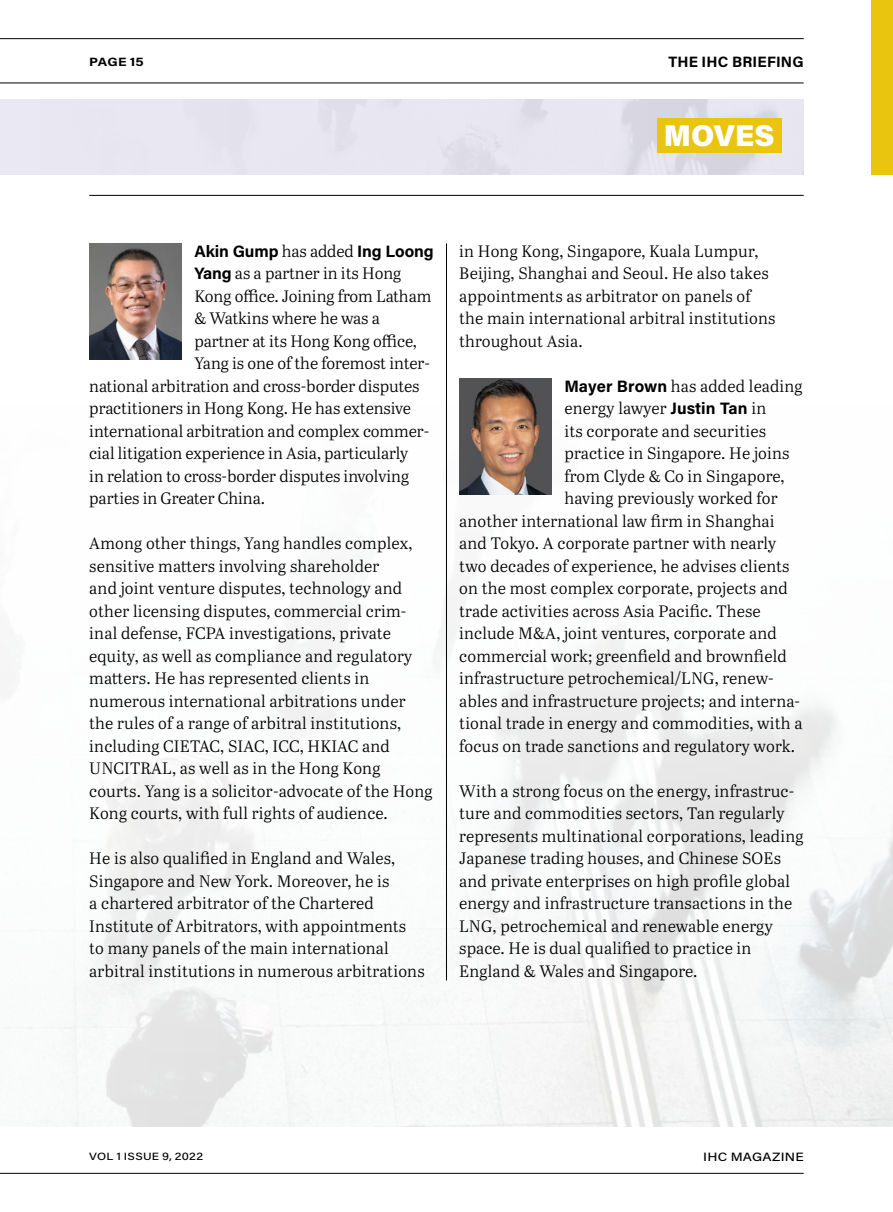
<style>
.page{position:relative;width:893px;height:1212px;background:#fff}
.page>*{position:absolute;margin:0;border:0;box-sizing:border-box;transform-origin:0 0}
.Running_head{font:900 30px "Acumin Pro";letter-spacing:.005em;color:#fff}
.Body_Std{font:16.5px/22.5px "Abril Text Lt";letter-spacing:.01em;color:#000}
.Body_Std-2{font:700 16.5px "Acumin Pro";letter-spacing:-.005em;color:#000}
.Running_head-2{font:700 15px "Acumin Pro";letter-spacing:.01em;color:#000}
.t1{font:500 12px "Acumin Pro";letter-spacing:.015em;color:#000;scale:1.15 1}
.t2{font:700 12px "Acumin Pro";color:#000;scale:1.15 1}
.t3{font:500 10.5px "Acumin Pro";letter-spacing:.02em;color:#000;scale:1.15 1}
.s1{font-family:"Abril Text Lt";font-weight:400}
.s2{font-family:"Acumin Pro";font-weight:700}
</style>
<div class="page">
<hr style="left:0;top:1173px;width:804px;height:1px;background:#000">
<img style="left:0;top:592px;width:893px;height:534px">
<div style="left:872px;top:0;width:21px;height:174px;background:#eac510"></div>
<hr style="left:446px;top:244px;width:1px;height:736px;background:#000">
<img style="left:89px;top:243px;width:93px;height:116px">
<img style="left:459px;top:378px;width:93px;height:117px">
<div style="left:657px;top:118px;width:125px;height:35px;background:#eac510"></div>
<hr style="left:89px;top:195px;width:715px;height:1px;background:#000">
<hr style="left:0;top:83px;width:804px;height:1px;background:#000">
<hr style="left:0;top:38px;width:804px;height:1px;background:#000">
<p class="t2" style="left:89px;top:53px;width:49px">PAGE 15</p>
<p class="Running_head-2" style="left:668px;top:51px;width:137px">THE IHC BRIEFING</p>
<p class="Running_head" style="left:664px;top:114px;width:112px">MOVES</p>
<p class="Body_Std-2" style="left:194px;top:239px;width:241px">Akin Gump <span class="s1">has added</span> Ing Loong</p>
<p class="Body_Std" style="left:194px;top:261px;width:208px"><span class="s2">Yang</span> as a partner in its Hong</p>
<p class="Body_Std" style="left:194px;top:284px;width:239px">Kong office. Joining from Latham</p>
<p class="Body_Std" style="left:194px;top:306px;width:187px">&amp; Watkins where he was a</p>
<p class="Body_Std" style="left:194px;top:329px;width:224px">partner at its Hong Kong office,</p>
<p class="Body_Std" style="left:194px;top:351px;width:237px">Yang is one of the foremost inter-</p>
<p class="Body_Std" style="left:89px;top:374px;width:332px">national arbitration and cross-border disputes</p>
<p class="Body_Std" style="left:89px;top:396px;width:323px">practitioners in Hong Kong. He has extensive</p>
<p class="Body_Std" style="left:89px;top:419px;width:341px">international arbitration and complex commer-</p>
<p class="Body_Std" style="left:89px;top:441px;width:321px">cial litigation experience in Asia, particularly</p>
<p class="Body_Std" style="left:89px;top:464px;width:321px">in relation to cross-border disputes involving</p>
<p class="Body_Std" style="left:89px;top:486px;width:177px">parties in Greater China.</p>
<p class="Body_Std" style="left:89px;top:531px;width:345px">Among other things, Yang handles complex, sensitive matters involving shareholder<br>and joint venture disputes, technology and other licensing disputes, commercial crim&shy;inal defense, FCPA investigations, private equity, as well as compliance and regulatory matters. He has represented clients in numerous international arbitrations under the rules of a range of arbitral institutions, including CIETAC, SIAC, ICC, HKIAC and UNCITRAL, as well as in the Hong Kong courts. Yang is a solicitor-advocate of the Hong Kong courts, with full rights of audience.</p>
<p class="Body_Std" style="left:89px;top:846px;width:337px">He is also qualified in England and Wales, Singapore and New York. Moreover, he is<br>a chartered arbitrator of the Chartered Institute of Arbitrators, with appointments to many panels of the main international arbitral institutions in numerous arbitrations</p>
<p class="Body_Std" style="left:459px;top:239px;width:318px">in Hong Kong, Singapore, Kuala Lumpur, Beijing, Shanghai and Seoul. He also takes appointments as arbitrator on panels of the main international arbitral institutions throughout Asia.</p>
<p class="Body_Std" style="left:564px;top:374px;width:240px"><span class="s2">Mayer Brown</span> has added leading</p>
<p class="Body_Std" style="left:564px;top:396px;width:203px">energy lawyer <span class="s2">Justin Tan</span> in</p>
<p class="Body_Std" style="left:564px;top:419px;width:203px">its corporate and securities</p>
<p class="Body_Std" style="left:564px;top:441px;width:226px">practice in Singapore. He joins</p>
<p class="Body_Std" style="left:564px;top:464px;width:222px">from Clyde &amp; Co in Singapore,</p>
<p class="Body_Std" style="left:564px;top:486px;width:215px">having previously worked for</p>
<p class="Body_Std" style="left:459px;top:509px;width:317px">another international law firm in Shanghai</p>
<p class="Body_Std" style="left:459px;top:531px;width:319px">and Tokyo. A corporate partner with nearly</p>
<p class="Body_Std" style="left:459px;top:554px;width:332px">two decades of experience, he advises clients</p>
<p class="Body_Std" style="left:459px;top:576px;width:330px">on the most complex corporate, projects and</p>
<p class="Body_Std" style="left:459px;top:599px;width:303px">trade activities across Asia Pacific. These</p>
<p class="Body_Std" style="left:459px;top:621px;width:319px">include M&amp;A, joint ventures, corporate and</p>
<p class="Body_Std" style="left:459px;top:644px;width:329px">commercial work; greenfield and brownfield</p>
<p class="Body_Std" style="left:459px;top:666px;width:316px">infrastructure petrochemical/LNG, renew-</p>
<p class="Body_Std" style="left:459px;top:689px;width:342px">ables and infrastructure projects; and interna-</p>
<p class="Body_Std" style="left:459px;top:711px;width:345px">tional trade in energy and commodities, with a</p>
<p class="Body_Std" style="left:459px;top:734px;width:337px">focus on trade sanctions and regulatory work.</p>
<p class="Body_Std" style="left:459px;top:779px;width:346px">With a strong focus on the energy, infrastruc&shy;ture and commodities sectors, Tan regularly represents multinational corporations, leading Japanese trading houses, and Chinese SOEs and private enterprises on high profile global energy and infrastructure transactions in the LNG, petrochemical and renewable energy space. He is dual qualified to practice in England &amp; Wales and Singapore.</p>
<p class="t3" style="left:89px;top:1149px;width:101px">VOL 1 ISSUE 9, 2022</p>
<p class="t1" style="left:703px;top:1149px;width:89px">IHC MAGAZINE</p>
</div>
